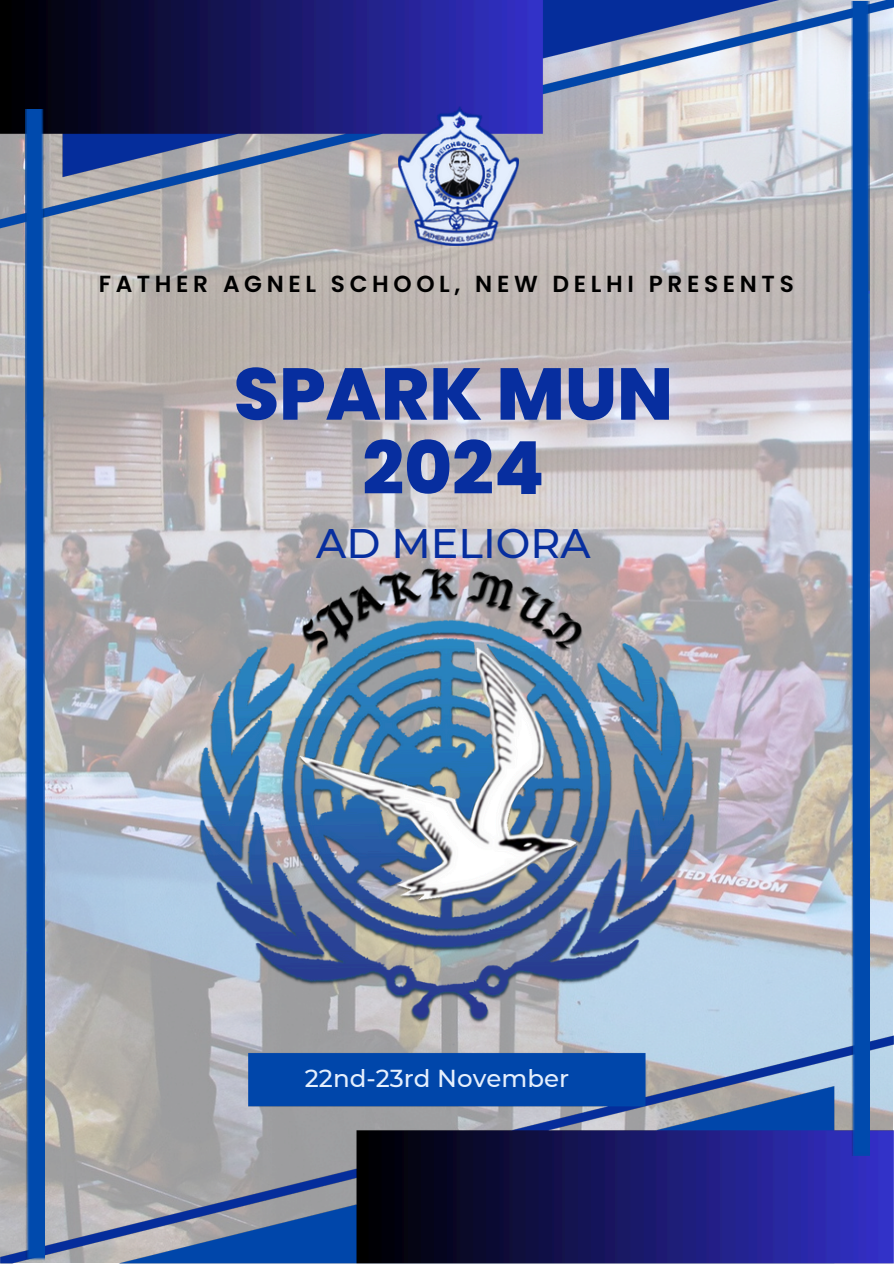
<style>
.page{position:relative;width:894px;height:1264px;background:#fff}
.page>*{position:absolute;margin:0;border:0;box-sizing:border-box;transform-origin:0 0}
.t1{font:800 73.2px/74.2px "Poppins";color:#072e9f;text-align:center}
.t2{font:500 41.25px "Montserrat";color:#072e9f}
.t3{font:500 24.45px "Montserrat";color:#e5effd}
.t4{font:600 23.25px "Poppins";letter-spacing:.2em;color:#000}
</style>
<div class="page">
<img style="left:0;top:235px;width:892px;height:793px">
<img style="left:0;top:0;width:893px;height:235px">
<img style="left:0;top:1028px;width:893px;height:235px">
<img style="left:398px;top:107px;width:121px;height:138px">
<img style="left:26px;top:109px;width:19px;height:1151px">
<img style="left:850px;top:1px;width:18px;height:1154px">
<img style="left:180px;top:514px;width:532px;height:532px">
<p class="t4" style="left:99px;top:268px;width:696px">FATHER AGNEL SCHOOL, NEW DELHI PRESENTS</p>
<p class="t1" style="left:234px;top:357px;width:440px">SPARK MUN<br>2024</p>
<p class="t2" style="left:316px;top:518px;width:276px">AD MELIORA</p>
<p class="t3" style="left:305px;top:1063px;width:265px">22nd-23rd November</p>
</div>
